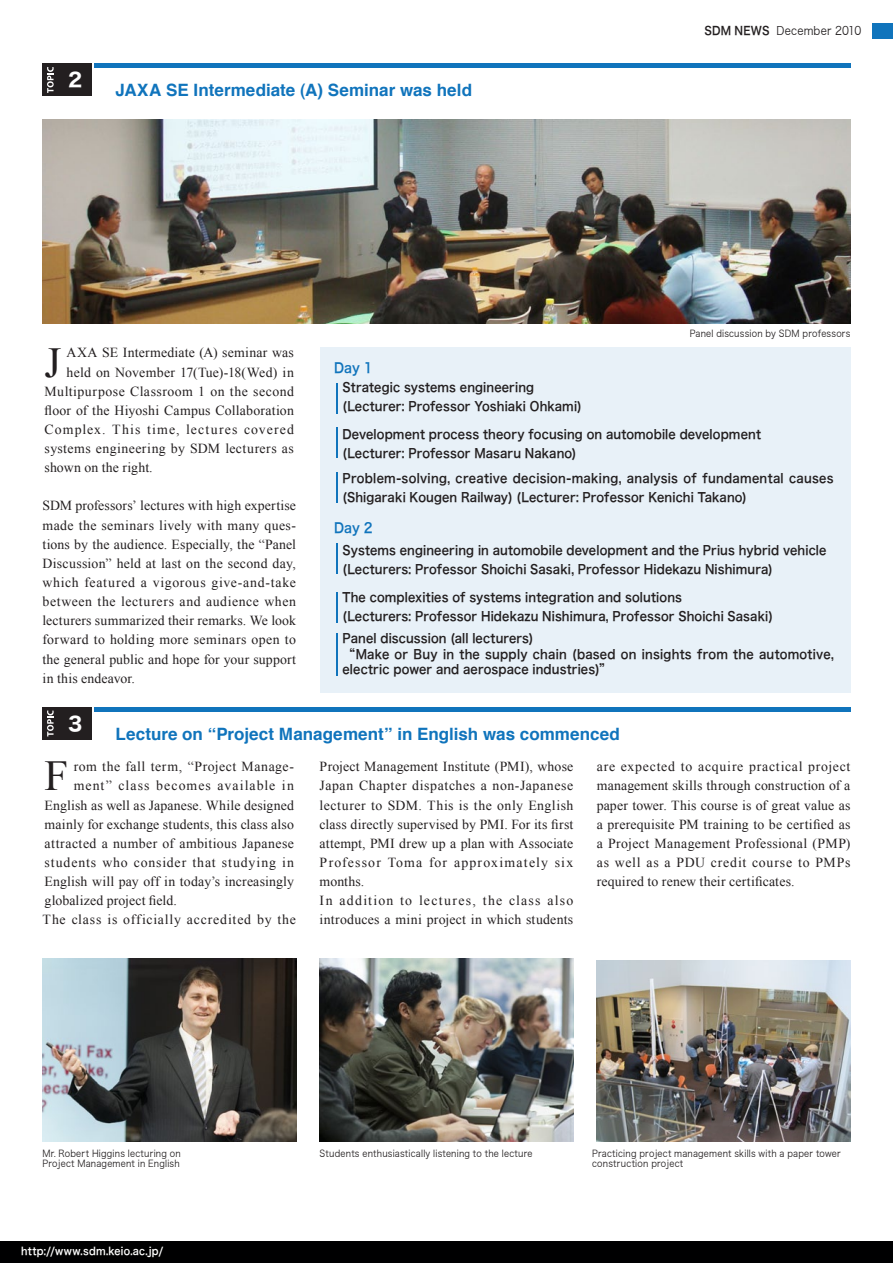
<style>
.page{position:relative;width:893px;height:1263px;background:#fff}
.page>*{position:absolute;margin:0;border:0;box-sizing:border-box;transform-origin:0 0}
.ドロップキャップ1{font:42.75px "Times New Roman";color:#231f20}
.t1{font:19.2px "Hiragino Kaku W7 90 msp RKSJ H";color:#fff}
.見出し{font:700 16.95px "Helvetica";color:#1074bc}
.ドロップキャップ1-2{font:13.8px/19.2px "Times New Roman";letter-spacing:.025em;color:#231f20;text-align:justify}
.ドロップキャップ1-3{font:13.8px "Times New Roman";letter-spacing:.005em;color:#231f20}
.ドロップキャップ1-4{font:13.8px "Times New Roman";letter-spacing:.06em;color:#231f20}
.ドロップキャップ1-5{font:13.8px "Times New Roman";letter-spacing:.08em;color:#231f20}
.ドロップキャップ1-6{font:13.8px "Times New Roman";letter-spacing:.075em;color:#231f20}
.ドロップキャップ1-7{font:13.8px "Times New Roman";color:#231f20}
.t2{font:13.8px "Hiragino Kaku W6 90 msp RKSJ H";color:#1074bc;scale:.9 1}
.t3{font:12.75px/19.2px "Hiragino Kaku W6 90 msp RKSJ H";letter-spacing:.01em;color:#231f20;scale:.9 1}
.t4{font:12.75px/14.9px "Hiragino Kaku W6 90 msp RKSJ H";letter-spacing:.01em;color:#231f20}
.t5{font:11.7px "Hiragino Kaku W3 90 msp RKSJ H";letter-spacing:.015em;color:#231f20;scale:.9 1}
.段落スタイル_1{font:10.65px "Hiragino Kaku W6 90 msp RKSJ H";letter-spacing:.02em;color:#fff;scale:.9 1}
.t6{font:9.6px/10.4px "Hiragino Kaku W3 90 msp RKSJ H";letter-spacing:.025em;color:#231f20;scale:.9 1}
.s1{font-family:"Hiragino Kaku W6 90 msp RKSJ H"}
</style>
<div class="page">
<div style="left:0;top:1241px;width:893px;height:21px;background:#000001"></div>
<div style="left:320px;top:347px;width:530px;height:345px;background:#e8f1f8"></div>
<div style="left:872px;top:23px;width:21px;height:16px;background:#1074bc"></div>
<img style="left:320px;top:959px;width:253px;height:183px">
<img style="left:43px;top:959px;width:253px;height:183px">
<img style="left:43px;top:119px;width:807px;height:204px">
<img style="left:597px;top:960px;width:253px;height:182px">
<hr style="left:336px;top:383px;width:2px;height:31px;background:#1074bc">
<hr style="left:336px;top:427px;width:2px;height:31px;background:#1074bc">
<hr style="left:336px;top:592px;width:2px;height:31px;background:#1074bc">
<hr style="left:336px;top:543px;width:2px;height:31px;background:#1074bc">
<hr style="left:336px;top:634px;width:2px;height:42px;background:#1074bc">
<hr style="left:336px;top:472px;width:2px;height:31px;background:#1074bc">
<hr style="left:94px;top:707px;width:756px;height:4px;background:#1074bc">
<div style="left:43px;top:707px;width:49px;height:33px;background:#231f20"></div>
<svg style="left:47px;top:710px;width:7px;height:26px"></svg>
<hr style="left:94px;top:64px;width:756px;height:4px;background:#1074bc">
<div style="left:43px;top:64px;width:49px;height:32px;background:#231f20"></div>
<svg style="left:47px;top:67px;width:7px;height:26px"></svg>
<p class="t1" style="left:68px;top:70px;width:16px">2</p>
<p class="見出し" style="left:116px;top:77px;width:358px">JAXA SE Intermediate (A) Seminar was held</p>
<p class="t5" style="left:704px;top:24px;width:176px"><span class="s1">SDM NEWS</span> December 2010</p>
<p class="t6" style="left:690px;top:328px;width:180px">Panel discussion by SDM professors</p>
<p class="ドロップキャップ1" style="left:45px;top:333px;width:18px">J</p>
<p class="ドロップキャップ1-2" style="left:67px;top:343px;width:229px">AXA SE Intermediate (A) seminar was</p>
<p class="ドロップキャップ1-2" style="left:67px;top:362px;width:229px">held on November 17(Tue)-18(Wed) in</p>
<p class="ドロップキャップ1-2" style="left:45px;top:381px;width:251px">Multipurpose Classroom 1 on the second</p>
<p class="ドロップキャップ1-2" style="left:45px;top:400px;width:251px">floor of the Hiyoshi Campus Collaboration</p>
<p class="ドロップキャップ1-5" style="left:45px;top:420px;width:251px">Complex. This time, lectures covered</p>
<p class="ドロップキャップ1-2" style="left:45px;top:439px;width:251px">systems engineering by SDM lecturers as</p>
<p class="ドロップキャップ1-7" style="left:45px;top:458px;width:110px">shown on the right.</p>
<p class="ドロップキャップ1-2" style="left:43px;top:496px;width:255px">SDM professors’ lectures with high expertise made the seminars lively with many ques&shy;tions by the audience. Especially, the “Panel Discussion” held at last on the second day, which featured a vigorous give-and-take between the lecturers and audience when lecturers summarized their remarks. We look forward to holding more seminars open to the general public and hope for your support in this endeavor.</p>
<p class="t2" style="left:334px;top:361px;width:44px">Day 1</p>
<p class="t3" style="left:342px;top:378px;width:214px">Strategic systems engineering</p>
<p class="t3" style="left:342px;top:397px;width:268px">(Lecturer: Professor Yoshiaki Ohkami)</p>
<p class="t3" style="left:342px;top:425px;width:466px">Development process theory focusing on automobile development</p>
<p class="t3" style="left:342px;top:444px;width:262px">(Lecturer: Professor Masaru Nakano)</p>
<p class="t3" style="left:342px;top:469px;width:547px">Problem-solving, creative decision-making, analysis of fundamental causes (Shigaraki Kougen Railway) (Lecturer: Professor Kenichi Takano)</p>
<p class="t2" style="left:334px;top:521px;width:44px">Day 2</p>
<p class="t3" style="left:342px;top:541px;width:539px">Systems engineering in automobile development and the Prius hybrid vehicle</p>
<p class="t3" style="left:342px;top:560px;width:480px">(Lecturers: Professor Shoichi Sasaki, Professor Hidekazu Nishimura)</p>
<p class="t3" style="left:342px;top:588px;width:379px">The complexities of systems integration and solutions</p>
<p class="t3" style="left:342px;top:607px;width:480px">(Lecturers: Professor Hidekazu Nishimura, Professor Shoichi Sasaki)</p>
<p class="t3" style="left:342px;top:629px;width:214px">Panel discussion (all lecturers)</p>
<p class="t4" style="left:342px;top:647px;width:493px">“Make or Buy in the supply chain (based on insights from the automotive, electric power and aerospace industries)”</p>
<p class="t1" style="left:68px;top:714px;width:16px">3</p>
<p class="見出し" style="left:116px;top:720px;width:506px">Lecture on “Project Management” in English was commenced</p>
<p class="ドロップキャップ1" style="left:45px;top:747px;width:25px">F</p>
<p class="ドロップキャップ1-2" style="left:74px;top:757px;width:222px">rom the fall term, “Project Manage-</p>
<p class="ドロップキャップ1-6" style="left:74px;top:776px;width:222px">ment” class becomes available in</p>
<p class="ドロップキャップ1-3" style="left:45px;top:796px;width:251px">English as well as Japanese. While designed</p>
<p class="ドロップキャップ1-3" style="left:45px;top:815px;width:251px">mainly for exchange students, this class also</p>
<p class="ドロップキャップ1-2" style="left:45px;top:833px;width:251px">attracted a number of ambitious Japanese</p>
<p class="ドロップキャップ1-4" style="left:45px;top:853px;width:251px">students who consider that studying in</p>
<p class="ドロップキャップ1-2" style="left:45px;top:872px;width:251px">English will pay off in today’s increasingly</p>
<p class="ドロップキャップ1-2" style="left:45px;top:891px;width:134px">globalized project field.</p>
<p class="ドロップキャップ1-4" style="left:43px;top:910px;width:255px">The class is officially accredited by the</p>
<p class="ドロップキャップ1-2" style="left:320px;top:757px;width:255px">Project Management Institute (PMI), whose Japan Chapter dispatches a non-Japanese lecturer to SDM. This is the only English class directly supervised by PMI. For its first attempt, PMI drew up a plan with Associate Professor Toma for approximately six months.</p>
<p class="ドロップキャップ1-2" style="left:320px;top:891px;width:255px">In addition to lectures, the class also introduces a mini project in which students</p>
<p class="ドロップキャップ1-2" style="left:597px;top:757px;width:255px">are expected to acquire practical project management skills through construction of a paper tower. This course is of great value as a prerequisite PM training to be certified as a Project Management Professional (PMP) as well as a PDU credit course to PMPs required to renew their certificates.</p>
<p class="t6" style="left:43px;top:1148px;width:155px">Mr. Robert Higgins lecturing on</p>
<p class="t6" style="left:43px;top:1158px;width:154px">Project Management in English</p>
<p class="段落スタイル_1" style="left:21px;top:1246px;width:159px">http://www.sdm.keio.ac.jp/</p>
<p class="t6" style="left:320px;top:1148px;width:238px">Students enthusiastically listening to the lecture</p>
<p class="t6" style="left:592px;top:1148px;width:278px">Practicing project management skills with a paper tower construction project</p>
</div>
